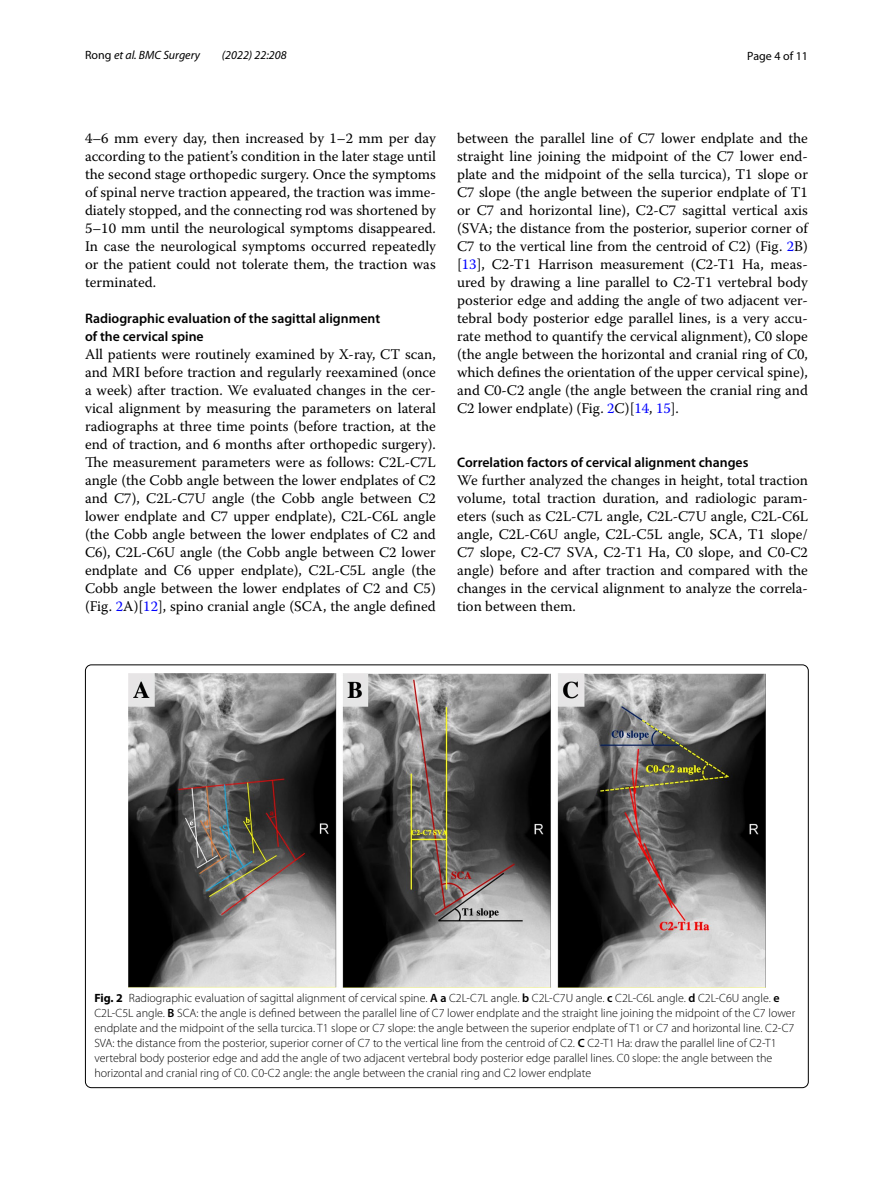
<style>
.page{position:relative;width:893px;height:1187px;background:#fff}
.page>*{position:absolute;margin:0;border:0;box-sizing:border-box;transform-origin:0 0}
.t1{font:14.7px/18px "Warnock Pro";color:#000;text-align:justify}
.t2{font:600 13.8px/18px "Myriad Pro";color:#000}
.t3{font:300 12px/15px "Myriad Pro";color:#000}
.t4{font:italic 12px "Myriad Pro";color:#000}
.t5{font:12px "Myriad Pro";color:#000}
.s1{font-style:normal}
.s2{color:#00f}
.s3{font-weight:700}
.s4{font-weight:600}
</style>
<div class="page">
<img style="left:129px;top:673px;width:636px;height:314px">
<p class="t4" style="left:85px;top:48px;width:117px"><span class="s1">Rong</span> et al. BMC Surgery</p>
<p class="t4" style="left:222px;top:48px;width:66px">(2022) 22:208</p>
<p class="t5" style="left:747px;top:48px;width:62px">Page 4 of 11</p>
<p class="t1" style="left:85px;top:128px;width:352px">4–6 mm every day, then increased by 1–2 mm per day according to the patient’s condition in the later stage until the second stage orthopedic surgery. Once the symptoms of spinal nerve traction appeared, the traction was imme&shy;diately stopped, and the connecting rod was shortened by 5–10 mm until the neurological symptoms disappeared.<br>In case the neurological symptoms occurred repeatedly or the patient could not tolerate them, the traction was terminated.</p>
<p class="t2" style="left:85px;top:309px;width:297px">Radiographic evaluation of the sagittal alignment of the cervical spine</p>
<p class="t1" style="left:85px;top:344px;width:352px">All patients were routinely examined by X-ray, CT scan, and MRI before traction and regularly reexamined (once a week) after traction. We evaluated changes in the cer&shy;vical alignment by measuring the parameters on lateral radiographs at three time points (before traction, at the end of traction, and 6 months after orthopedic surgery).<br>The measurement parameters were as follows: C2L-C7L angle (the Cobb angle between the lower endplates of C2 and C7), C2L-C7U angle (the Cobb angle between C2 lower endplate and C7 upper endplate), C2L-C6L angle (the Cobb angle between the lower endplates of C2 and C6), C2L-C6U angle (the Cobb angle between C2 lower endplate and C6 upper endplate), C2L-C5L angle (the Cobb angle between the lower endplates of C2 and C5) (Fig. <span class="s2">2</span>A)[<span class="s2">12</span>], spino cranial angle (SCA, the angle defined</p>
<p class="t1" style="left:457px;top:128px;width:352px">between the parallel line of C7 lower endplate and the straight line joining the midpoint of the C7 lower end&shy;plate and the midpoint of the sella turcica), T1 slope or C7 slope (the angle between the superior endplate of T1 or C7 and horizontal line), C2-C7 sagittal vertical axis (SVA; the distance from the posterior, superior corner of C7 to the vertical line from the centroid of C2) (Fig. <span class="s2">2</span>B) [<span class="s2">13</span>], C2-T1 Harrison measurement (C2-T1 Ha, meas&shy;ured by drawing a line parallel to C2-T1 vertebral body posterior edge and adding the angle of two adjacent ver&shy;tebral body posterior edge parallel lines, is a very accu&shy;rate method to quantify the cervical alignment), C0 slope (the angle between the horizontal and cranial ring of C0, which defines the orientation of the upper cervical spine), and C0-C2 angle (the angle between the cranial ring and C2 lower endplate) (Fig. <span class="s2">2</span>C)[<span class="s2">14</span>, <span class="s2">15</span>].</p>
<p class="t2" style="left:457px;top:453px;width:293px">Correlation factors of cervical alignment changes</p>
<p class="t1" style="left:457px;top:470px;width:352px">We further analyzed the changes in height, total traction volume, total traction duration, and radiologic param&shy;eters (such as C2L-C7L angle, C2L-C7U angle, C2L-C6L angle, C2L-C6U angle, C2L-C5L angle, SCA, T1 slope/ C7 slope, C2-C7 SVA, C2-T1 Ha, C0 slope, and C0-C2 angle) before and after traction and compared with the changes in the cervical alignment to analyze the correla&shy;tion between them.</p>
<p class="t3" style="left:94px;top:991px;width:702px"><span class="s3">Fig. 2</span> Radiographic evaluation of sagittal alignment of cervical spine. <span class="s4">A a</span> C2L-C7L angle. <span class="s4">b</span> C2L-C7U angle. <span class="s4">c</span> C2L-C6L angle. <span class="s4">d</span> C2L-C6U angle. <span class="s4">e </span>C2L-C5L angle. <span class="s4">B</span> SCA: the angle is defined between the parallel line of C7 lower endplate and the straight line joining the midpoint of the C7 lower endplate and the midpoint of the sella turcica. T1 slope or C7 slope: the angle between the superior endplate of T1 or C7 and horizontal line. C2-C7<br>SVA: the distance from the posterior, superior corner of C7 to the vertical line from the centroid of C2. <span class="s4">C</span> C2-T1 Ha: draw the parallel line of C2-T1 vertebral body posterior edge and add the angle of two adjacent vertebral body posterior edge parallel lines. C0 slope: the angle between the horizontal and cranial ring of C0. C0-C2 angle: the angle between the cranial ring and C2 lower endplate</p>
</div>
